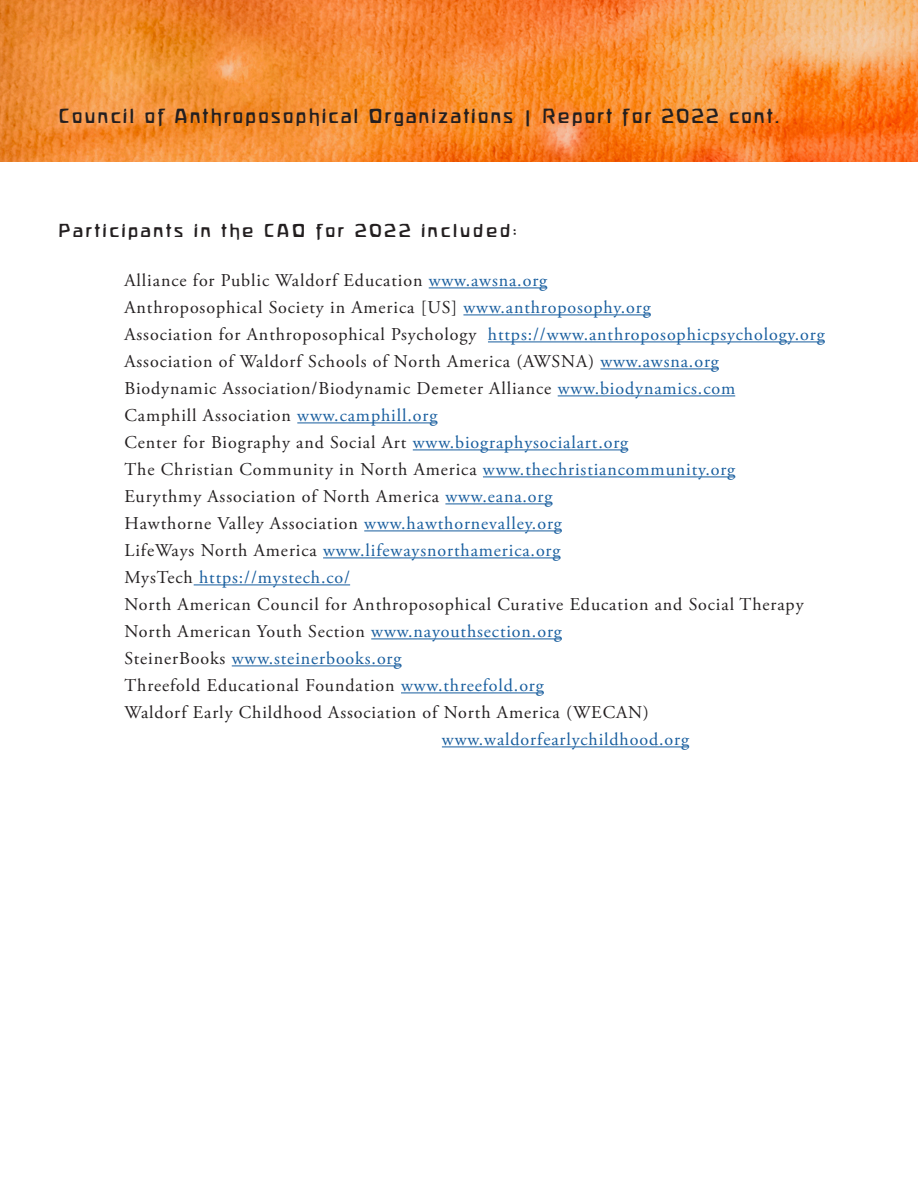
<style>
.page{position:relative;width:918px;height:1188px;background:#fff}
.page>*{position:absolute;margin:0;border:0;box-sizing:border-box;transform-origin:0 0}
.t1{font:18px "Adobe Garamond Pro";letter-spacing:.05em;color:#231f20}
.t2{font:18px "Adobe Garamond Pro";letter-spacing:.05em;color:#175d9e}
.t3{font:18px "Waldorfschrift";letter-spacing:.1em;color:#231f20;scale:1.1 1}
.t4{font:16.5px "Waldorfschrift";letter-spacing:.12em;color:#231f20;scale:1.15 1}
.s1{font-family:"Calibri";font-weight:700}
.s2{color:#175d9e}
.s3{color:#231f20}
</style>
<div class="page">
<img style="left:0;top:0;width:918px;height:161px">
<hr style="left:429px;top:287px;width:118px;height:1px;background:#175d9e">
<hr style="left:463px;top:314px;width:188px;height:1px;background:#175d9e">
<hr style="left:488px;top:341px;width:337px;height:1px;background:#175d9e">
<hr style="left:600px;top:368px;width:119px;height:1px;background:#175d9e">
<hr style="left:558px;top:395px;width:177px;height:1px;background:#175d9e">
<hr style="left:297px;top:422px;width:140px;height:1px;background:#175d9e">
<hr style="left:413px;top:449px;width:215px;height:1px;background:#175d9e">
<hr style="left:483px;top:476px;width:252px;height:1px;background:#175d9e">
<hr style="left:445px;top:503px;width:107px;height:1px;background:#175d9e">
<hr style="left:364px;top:530px;width:198px;height:1px;background:#175d9e">
<hr style="left:323px;top:557px;width:238px;height:1px;background:#175d9e">
<hr style="left:194px;top:584px;width:156px;height:1px;background:#175d9e">
<hr style="left:371px;top:638px;width:191px;height:1px;background:#175d9e">
<hr style="left:232px;top:665px;width:170px;height:1px;background:#175d9e">
<hr style="left:401px;top:692px;width:143px;height:1px;background:#175d9e">
<hr style="left:442px;top:746px;width:247px;height:1px;background:#175d9e">
<p class="t3" style="left:58px;top:105px;width:657px">Council of Anthroposophical Organizations <span class="s1">|</span> Report for 2022 cont.</p>
<p class="t4" style="left:58px;top:220px;width:400px">Participants in the CAO for 2022 included:</p>
<p class="t1" style="left:124px;top:270px;width:424px">Alliance for Public Waldorf Education <span class="s2">www.awsna.org</span></p>
<p class="t1" style="left:124px;top:297px;width:528px">Anthroposophical Society in America [US] <span class="s2">www.anthroposophy.org</span></p>
<p class="t1" style="left:124px;top:324px;width:702px">Association for Anthroposophical Psychology <span class="s2">https://www.anthroposophicpsychology.org</span></p>
<p class="t1" style="left:124px;top:351px;width:596px">Association of Waldorf Schools of North America (AWSNA) <span class="s2">www.awsna.org</span></p>
<p class="t1" style="left:124px;top:378px;width:612px">Biodynamic Association/Biodynamic Demeter Alliance <span class="s2">www.biodynamics.com</span></p>
<p class="t1" style="left:124px;top:405px;width:314px">Camphill Association <span class="s2">www.camphill.org</span></p>
<p class="t1" style="left:124px;top:432px;width:505px">Center for Biography and Social Art <span class="s2">www.biographysocialart.org</span></p>
<p class="t1" style="left:124px;top:459px;width:612px">The Christian Community in North America <span class="s2">www.thechristiancommunity.org</span></p>
<p class="t1" style="left:124px;top:486px;width:429px">Eurythmy Association of North America <span class="s2">www.eana.org</span></p>
<p class="t1" style="left:124px;top:513px;width:439px">Hawthorne Valley Association <span class="s2">www.hawthornevalley.org</span></p>
<p class="t2" style="left:124px;top:540px;width:438px"><span class="s3">LifeWays North America</span> www.lifewaysnorthamerica.org</p>
<p class="t2" style="left:124px;top:567px;width:227px"><span class="s3">MysTech</span> https://mystech.co/</p>
<p class="t1" style="left:124px;top:594px;width:681px">North American Council for Anthroposophical Curative Education and Social Therapy</p>
<p class="t1" style="left:124px;top:621px;width:439px">North American Youth Section <span class="s2">www.nayouthsection.org</span></p>
<p class="t2" style="left:124px;top:648px;width:279px"><span class="s3">SteinerBooks</span> www.steinerbooks.org</p>
<p class="t1" style="left:124px;top:675px;width:421px">Threefold Educational Foundation <span class="s2">www.threefold.org</span></p>
<p class="t1" style="left:124px;top:702px;width:526px">Waldorf Early Childhood Association of North America (WECAN)</p>
<p class="t2" style="left:442px;top:729px;width:249px">www.waldorfearlychildhood.org</p>
</div>
